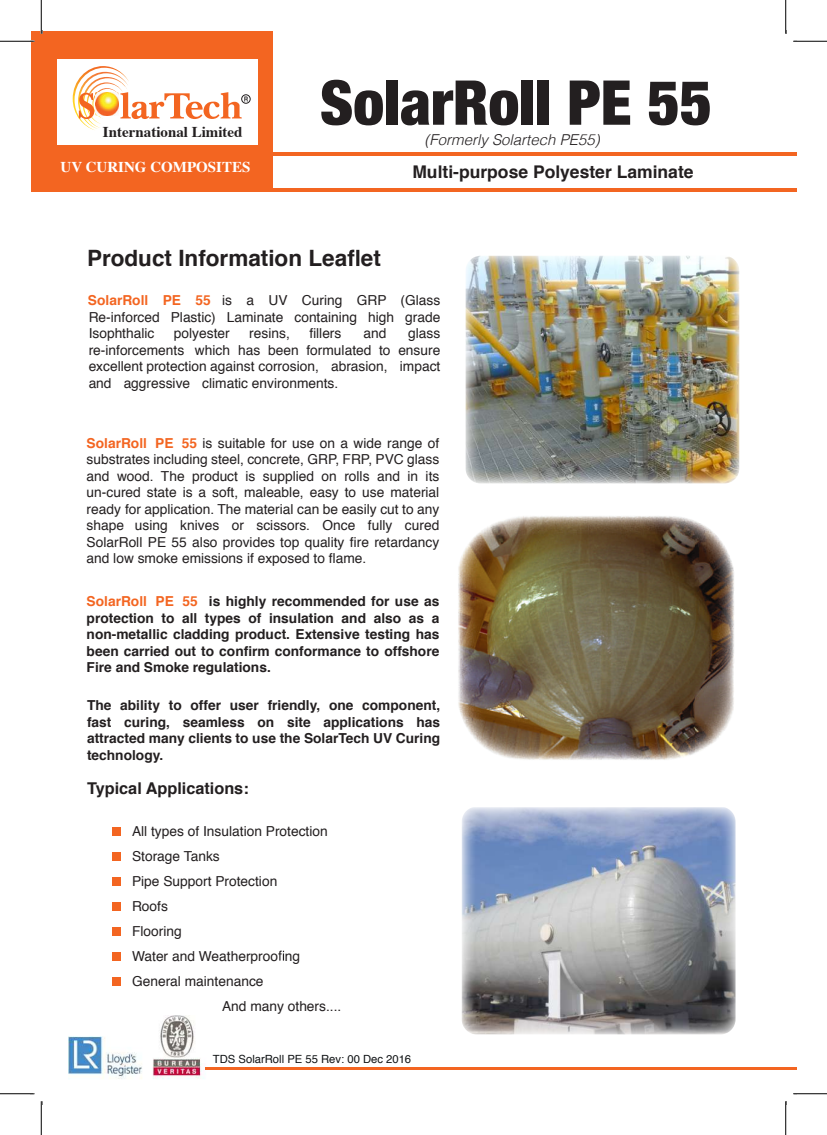
<style>
.page{position:relative;width:827px;height:1135px;background:#fff}
.page>*{position:absolute;margin:0;border:0;box-sizing:border-box;transform-origin:0 0}
.t1{font:900 condensed 61.88px "Helvetica Neue";color:#231f20}
.t2{font:700 22.5px "Helvetica";color:#231f20}
.t3{font:700 17.5px "Helvetica";color:#231f20}
.t4{font:700 16.25px "Helvetica";color:#231f20}
.t5{font:italic 300 15px "Helvetica";color:#231f20}
.t6{font:700 15px "Times";color:#231f20}
.t7{font:700 15px "Times";color:#fff}
.t8{font:13.75px/16.5px "Helvetica";color:#231f20;text-align:justify}
.t9{font:700 13.75px/16.5px "Helvetica";color:#231f20;text-align:justify}
.t10{font:11.25px "Helvetica";color:#101315}
.s1{font-weight:700;color:#f36521}
.s2{color:#f36521}
</style>
<div class="page">
<img style="left:69px;top:1015px;width:135px;height:64px">
<img style="left:461px;top:807px;width:274px;height:227px">
<svg style="left:347px;top:250px;width:12px;height:16px"></svg>
<svg style="left:278px;top:950px;width:6px;height:10px"></svg>
<hr style="left:272px;top:188px;width:524px;height:3px;background:#f36521">
<hr style="left:272px;top:152px;width:524px;height:3px;background:#f36521">
<div style="left:113px;top:827px;width:8px;height:8px;background:#f36521"></div>
<div style="left:113px;top:902px;width:8px;height:8px;background:#f36521"></div>
<div style="left:113px;top:977px;width:8px;height:8px;background:#f36521"></div>
<div style="left:113px;top:852px;width:8px;height:8px;background:#f36521"></div>
<div style="left:113px;top:927px;width:8px;height:8px;background:#f36521"></div>
<div style="left:113px;top:877px;width:8px;height:8px;background:#f36521"></div>
<div style="left:113px;top:952px;width:8px;height:8px;background:#f36521"></div>
<img style="left:458px;top:516px;width:207px;height:243px">
<img style="left:694px;top:521px;width:40px;height:233px">
<div style="left:31px;top:31px;width:241px;height:160px;background:#f36521"></div>
<div style="left:57px;top:59px;width:200px;height:86px;background:#fff"></div>
<hr style="left:205px;top:1067px;width:591px;height:3px;background:#f36521">
<svg style="left:73px;top:66px;width:175px;height:64px"></svg>
<div style="left:241px;top:95px;width:9px;height:9px;border:1px solid #231f20;border-radius:50%"></div>
<img style="left:465px;top:256px;width:274px;height:227px">
<hr style="left:0;top:40px;width:34px;height:2px;background:#fff">
<hr style="left:40px;top:0;width:2px;height:34px;background:#fff">
<hr style="left:0;top:41px;width:34px;height:1px;background:#000">
<hr style="left:793px;top:41px;width:34px;height:1px;background:#000">
<hr style="left:0;top:1093px;width:34px;height:1px;background:#000">
<hr style="left:793px;top:1093px;width:34px;height:1px;background:#000">
<hr style="left:41px;top:0;width:1px;height:34px;background:#000">
<hr style="left:41px;top:1101px;width:1px;height:34px;background:#000">
<hr style="left:785px;top:0;width:1px;height:34px;background:#000">
<hr style="left:785px;top:1101px;width:1px;height:34px;background:#000">
<p class="t6" style="left:103px;top:117px;width:141px">International Limited</p>
<p class="t7" style="left:61px;top:153px;width:191px">UV CURING COMPOSITES</p>
<h1 class="t1" style="left:320px;top:52px;width:393px">SolarRoll PE 55</h1>
<p class="t5" style="left:424px;top:127px;width:177px">(Formerly Solartech PE55)</p>
<p class="t3" style="left:412px;top:157px;width:283px">Multi-purpose Polyester Laminate</p>
<h2 class="t2" style="left:87px;top:240px;width:295px">Product Information Lea et</h2>
<p class="t8" style="left:88px;top:292px;width:354px"><span class="s1">SolarRoll PE 55</span> is a UV Curing GRP (Glass Re-inforced Plastic) Laminate containing high grade Isophthalic</p>
<p class="t8" style="left:174px;top:325px;width:57px">polyester</p>
<p class="t8" style="left:249px;top:325px;width:42px">resins,</p>
<p class="t8" style="left:309px;top:325px;width:34px">fillers</p>
<p class="t8" style="left:363px;top:325px;width:24px">and</p>
<p class="t8" style="left:89px;top:325px;width:353px;text-indent:319px">glass re-inforcements which has been formulated to ensure excellent protection against corrosion, abrasion, impact and aggressive climatic environments.</p>
<p class="t8" style="left:87px;top:435px;width:354px"><span class="s1">SolarRoll PE 55</span> is suitable for use on a wide range of substrates including steel, concrete, GRP, FRP, PVC glass and wood. The product is supplied on rolls and in its un-cured state is a soft, maleable, easy to use material ready for application. The material can be easily cut to any shape using knives or scissors. Once fully cured SolarRoll PE 55 also provides top quality fire retardancy and low smoke emissions if exposed to flame.</p>
<p class="t9" style="left:87px;top:593px;width:354px"><span class="s2">SolarRoll PE 55</span> is highly recommended for use as protection to all types of insulation and also as a non-metallic cladding product. Extensive testing has been carried out to confirm conformance to offshore Fire and Smoke regulations.</p>
<p class="t9" style="left:87px;top:697px;width:355px">The ability to offer user friendly, one component, fast curing, seamless on site applications has attracted many clients to use the SolarTech UV Curing technology.</p>
<p class="t4" style="left:87px;top:775px;width:163px">Typical Applications:</p>
<p class="t8" style="left:132px;top:823px;width:197px">All types of Insulation Protection</p>
<p class="t8" style="left:132px;top:848px;width:89px">Storage Tanks</p>
<p class="t8" style="left:132px;top:873px;width:147px">Pipe Support Protection</p>
<p class="t8" style="left:132px;top:898px;width:37px">Roofs</p>
<p class="t8" style="left:132px;top:923px;width:51px">Flooring</p>
<p class="t8" style="left:132px;top:948px;width:170px">Water and Weatherproo ng</p>
<p class="t8" style="left:132px;top:973px;width:133px">General maintenance</p>
<p class="t8" style="left:222px;top:998px;width:121px">And many others....</p>
<p class="t10" style="left:213px;top:1050px;width:200px">TDS SolarRoll PE 55 Rev: 00 Dec 2016</p>
</div>
